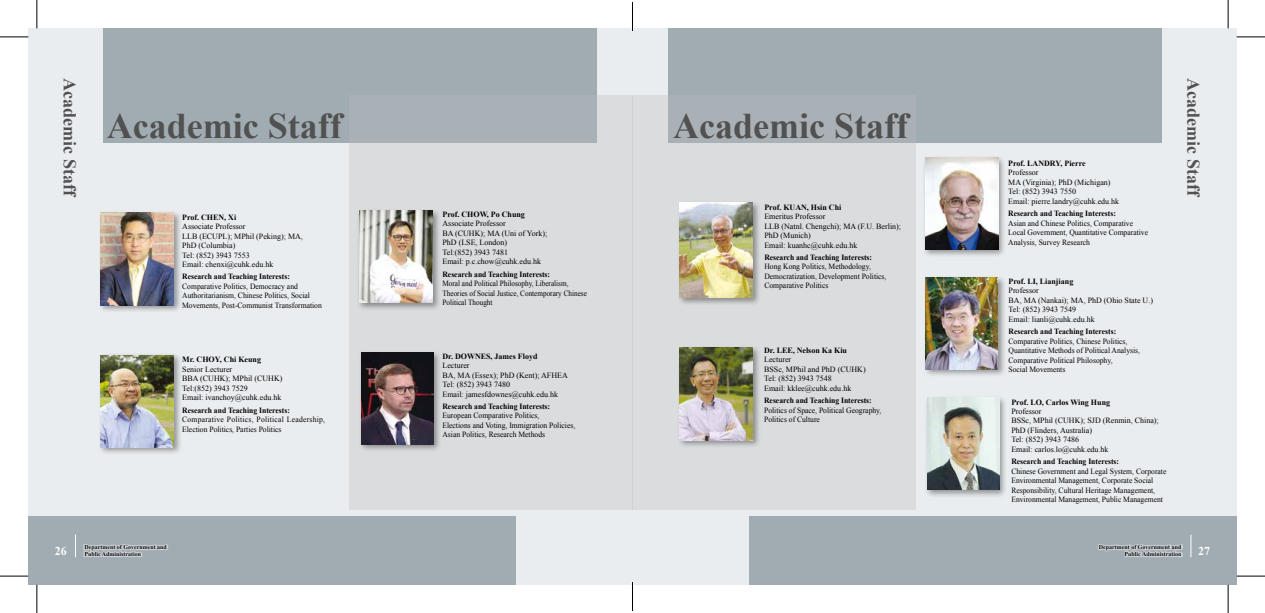
<style>
.page{position:relative;width:1265px;height:613px;background:#fff}
.page>*{position:absolute;margin:0;border:0;box-sizing:border-box;transform-origin:0 0}
.t1{font:700 36px "Times New Roman";color:#525151}
.t2{font:700 18px "Times New Roman";color:#525151}
.t3{font:700 12px "Times New Roman";color:#fff}
.t4{font:8px/9.5px "Times New Roman";color:#000}
.t5{font:8px/9.5px "Times New Roman";color:#000;scale:.95 1}
.t6{font:700 8px "Times New Roman";color:#000;scale:.95 1}
.t7{font:700 8px "Times New Roman";color:#000}
.t8{font:8px/9.5px "Times New Roman";color:#000;scale:.9 1}
.t9{font:8px/9.5px "Times New Roman";letter-spacing:.03em;color:#000;scale:.95 1}
.t10{font:700 6px/6.9px "Times New Roman";color:#000}
</style>
<div class="page">
<div style="left:28px;top:28px;width:1208px;height:556px;background:#eaedef"></div>
<div style="left:748px;top:516px;width:488px;height:68px;background:#a0abb2"></div>
<div style="left:28px;top:516px;width:488px;height:68px;background:#a0abb2"></div>
<div style="left:103px;top:28px;width:493px;height:115px;background:#a0abb2"></div>
<div style="left:668px;top:28px;width:493px;height:115px;background:#a0abb2"></div>
<svg style="left:75px;top:534px;width:1px;height:23px"></svg>
<svg style="left:1190px;top:534px;width:1px;height:23px"></svg>
<svg style="left:83px;top:544px;width:85px;height:13px"></svg>
<svg style="left:1098px;top:544px;width:84px;height:13px"></svg>
<svg style="left:349px;top:95px;width:283px;height:414px;background:#d4d6d9"></svg>
<svg style="left:632px;top:95px;width:284px;height:414px;background:#d4d6d9"></svg>
<div style="left:98px;top:210px;width:84px;height:103px;background:#000;opacity:.38"></div>
<img style="left:101px;top:213px;width:73px;height:92px">
<div style="left:356px;top:208px;width:85px;height:103px;background:#000;opacity:.38"></div>
<img style="left:359px;top:210px;width:73px;height:92px">
<div style="left:98px;top:352px;width:84px;height:103px;background:#000;opacity:.38"></div>
<img style="left:101px;top:355px;width:73px;height:91px">
<div style="left:358px;top:350px;width:83px;height:102px;background:#000;opacity:.38"></div>
<img style="left:361px;top:352px;width:72px;height:92px">
<div style="left:677px;top:200px;width:84px;height:106px;background:#000;opacity:.38"></div>
<img style="left:679px;top:203px;width:74px;height:95px">
<div style="left:677px;top:345px;width:84px;height:103px;background:#000;opacity:.38"></div>
<img style="left:679px;top:347px;width:74px;height:93px">
<div style="left:922px;top:155px;width:84px;height:102px;background:#000;opacity:.38"></div>
<img style="left:925px;top:158px;width:73px;height:91px">
<div style="left:922px;top:275px;width:84px;height:102px;background:#000;opacity:.38"></div>
<img style="left:925px;top:277px;width:72px;height:92px">
<div style="left:924px;top:394px;width:83px;height:103px;background:#000;opacity:.38"></div>
<img style="left:926px;top:397px;width:73px;height:92px">
<svg style="left:0;top:37px;width:28px;height:1px"></svg>
<svg style="left:1236px;top:37px;width:28px;height:1px"></svg>
<svg style="left:0;top:575px;width:28px;height:1px"></svg>
<svg style="left:1236px;top:575px;width:28px;height:1px"></svg>
<svg style="left:37px;top:0;width:1px;height:28px"></svg>
<svg style="left:37px;top:584px;width:1px;height:28px"></svg>
<svg style="left:1227px;top:0;width:1px;height:28px"></svg>
<svg style="left:1227px;top:584px;width:1px;height:28px"></svg>
<hr style="left:631px;top:10px;width:2px;height:21px;background:#fff">
<hr style="left:631px;top:581px;width:2px;height:22px;background:#fff">
<svg style="left:632px;top:3px;width:1px;height:28px"></svg>
<svg style="left:632px;top:581px;width:1px;height:29px"></svg>
<h2 class="t2" style="left:82px;top:78px;width:120px;rotate:90deg">Academic Staff</h2>
<h2 class="t2" style="left:1205px;top:78px;width:120px;rotate:90deg">Academic Staff</h2>
<h1 class="t1" style="left:107px;top:101px;width:236px">Academic Staff</h1>
<h1 class="t1" style="left:673px;top:101px;width:236px">Academic Staff</h1>
<p class="t7" style="left:1008px;top:158px;width:79px">Prof. LANDRY, Pierre</p>
<p class="t4" style="left:1008px;top:168px;width:112px">Professor<br>MA (Virginia); PhD (Michigan)<br>Tel: (852) 3943 7550<br>Email: pierre.landry@cuhk.edu.hk</p>
<p class="t6" style="left:1008px;top:208px;width:115px">Research and Teaching Interests:</p>
<p class="t5" style="left:1008px;top:218px;width:149px">Asian and Chinese Politics, Comparative<br>Local Government, Quantitative Comparative<br>Analysis, Survey Research</p>
<p class="t7" style="left:1008px;top:276px;width:66px">Prof. LI, Lianjiang</p>
<p class="t4" style="left:1008px;top:285px;width:146px">Professor<br>BA, MA (Nankai); MA, PhD (Ohio State U.)<br>Tel: (852) 3943 7549<br>Email: lianli@cuhk.edu.hk</p>
<p class="t6" style="left:1008px;top:325px;width:115px">Research and Teaching Interests:</p>
<p class="t5" style="left:1008px;top:336px;width:140px">Comparative Politics, Chinese Politics, Quantitative Methods of Political Analysis, Comparative Political Philosophy,<br>Social Movements</p>
<p class="t7" style="left:1011px;top:396px;width:100px">Prof. LO, Carlos Wing Hung</p>
<p class="t4" style="left:1011px;top:406px;width:149px">Professor<br>BSSc, MPhil (CUHK); SJD (Renmin, China);<br>PhD (Flinders, Australia)<br>Tel: (852) 3943 7486<br>Email: carlos.lo@cuhk.edu.hk</p>
<p class="t6" style="left:1011px;top:455px;width:115px">Research and Teaching Interests:</p>
<p class="t5" style="left:1011px;top:466px;width:165px">Chinese Government and Legal System, Corporate Environmental Management, Corporate Social Responsibility, Cultural Heritage Management, Environmental Management, Public Management</p>
<p class="t7" style="left:764px;top:202px;width:78px">Prof. KUAN, Hsin Chi</p>
<p class="t4" style="left:764px;top:211px;width:138px">Emeritus Professor<br>LLB (Natnl. Chengchi); MA (F.U. Berlin);<br>PhD (Munich)<br>Email: kuanhc@cuhk.edu.hk</p>
<p class="t6" style="left:764px;top:251px;width:115px">Research and Teaching Interests:</p>
<p class="t5" style="left:764px;top:262px;width:130px">Hong Kong Politics, Methodology,<br>Democratization, Development Politics,<br>Comparative Politics</p>
<p class="t7" style="left:442px;top:208px;width:84px">Prof. CHOW, Po Chung</p>
<p class="t4" style="left:442px;top:218px;width:106px">Associate Professor<br>BA (CUHK); MA (Uni of York);<br>PhD (LSE, London)<br>Tel:(852) 3943 7481<br>Email: p.c.chow@cuhk.edu.hk</p>
<p class="t6" style="left:442px;top:268px;width:115px">Research and Teaching Interests:</p>
<p class="t8" style="left:442px;top:278px;width:162px">Moral and Political Philosophy, Liberalism,<br>Theories of Social Justice, Contemporary Chinese<br>Political Thought</p>
<p class="t7" style="left:182px;top:211px;width:56px">Prof. CHEN, Xi</p>
<p class="t4" style="left:182px;top:221px;width:122px">Associate Professor<br>LLB (ECUPL); MPhil (Peking); MA,<br>PhD (Columbia)<br>Tel: (852) 3943 7553<br>Email: chenxi@cuhk.edu.hk</p>
<p class="t6" style="left:182px;top:271px;width:115px">Research and Teaching Interests:</p>
<p class="t5" style="left:182px;top:281px;width:148px">Comparative Politics, Democracy and<br>Authoritarianism, Chinese Politics, Social<br>Movements, Post-Communist Transformation</p>
<p class="t7" style="left:764px;top:345px;width:84px">Dr. LEE, Nelson Ka Kiu</p>
<p class="t4" style="left:764px;top:354px;width:103px">Lecturer<br>BSSc, MPhil and PhD (CUHK)<br>Tel: (852) 3943 7548<br>Email: kklee@cuhk.edu.hk</p>
<p class="t6" style="left:764px;top:395px;width:115px">Research and Teaching Interests:</p>
<p class="t5" style="left:764px;top:405px;width:125px">Politics of Space, Political Geography,<br>Politics of Culture</p>
<p class="t7" style="left:442px;top:350px;width:97px">Dr. DOWNES, James Floyd</p>
<p class="t4" style="left:442px;top:360px;width:127px">Lecturer<br>BA, MA (Essex); PhD (Kent); AFHEA<br>Tel: (852) 3943 7480<br>Email: jamesfdownes@cuhk.edu.hk</p>
<p class="t6" style="left:442px;top:400px;width:115px">Research and Teaching Interests:</p>
<p class="t5" style="left:442px;top:410px;width:141px">European Comparative Politics,<br>Elections and Voting, Immigration Policies,<br>Asian Politics, Research Methods</p>
<p class="t7" style="left:182px;top:353px;width:80px">Mr. CHOY, Chi Keung</p>
<p class="t4" style="left:182px;top:364px;width:102px">Senior Lecturer<br>BBA (CUHK); MPhil (CUHK)<br>Tel:(852) 3943 7529<br>Email: ivanchoy@cuhk.edu.hk</p>
<p class="t6" style="left:182px;top:404px;width:115px">Research and Teaching Interests:</p>
<p class="t9" style="left:182px;top:414px;width:152px">Comparative Politics, Political Leadership,<br>Election Politics, Parties Politics</p>
<p class="t10" style="left:84px;top:543px;width:84px">Department of Government and<br>Public Administration</p>
<p class="t10" style="left:1098px;top:543px;width:84px;text-align:right">Department of Government and<br>Public Administration</p>
<h3 class="t3" style="left:55px;top:542px;width:13px">26</h3>
<h3 class="t3" style="left:1197px;top:542px;width:13px">27</h3>
</div>
